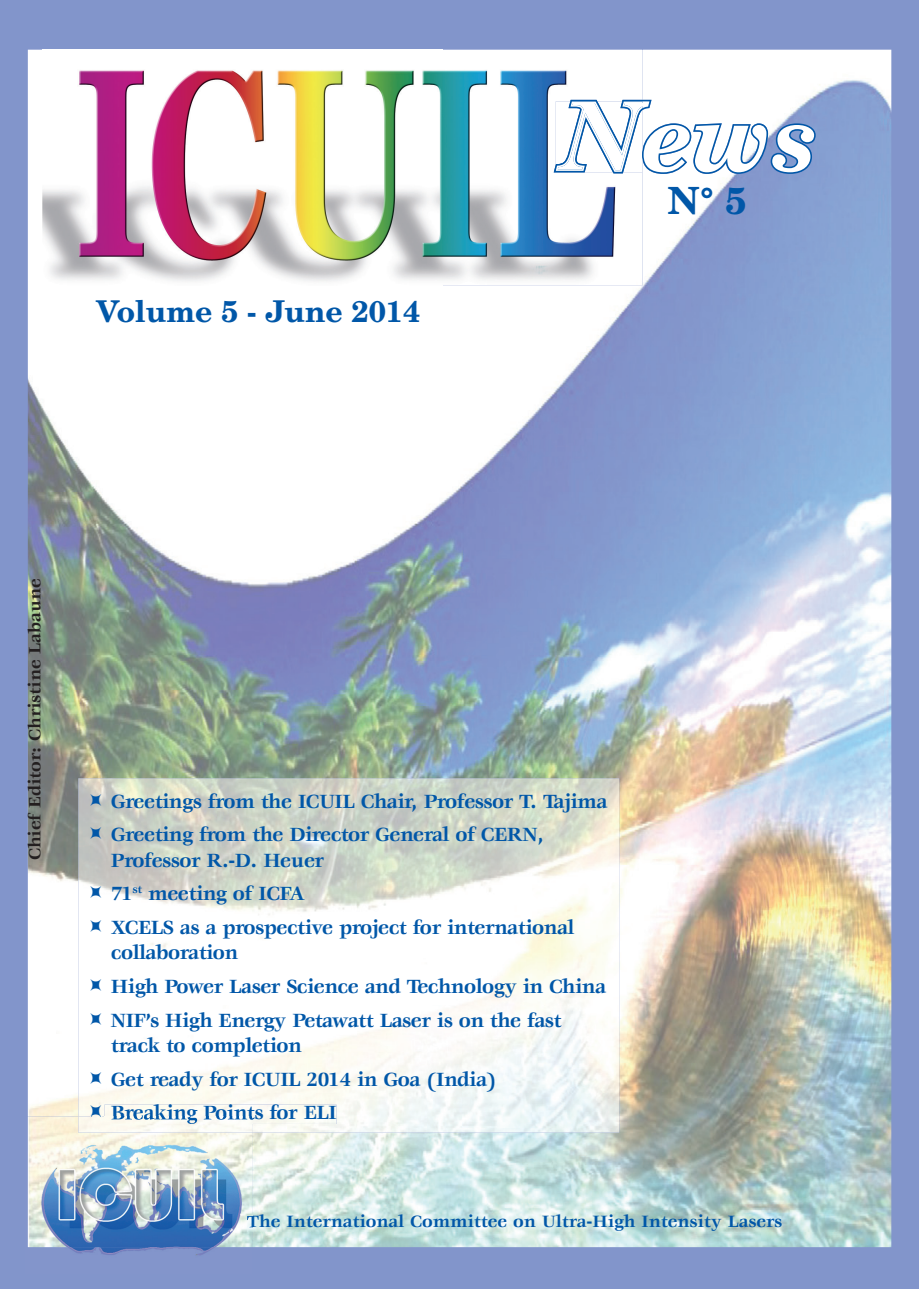
<style>
.page{position:relative;width:919px;height:1289px;background:#fff}
.page>*{position:absolute;margin:0;border:0;box-sizing:border-box;transform-origin:0 0}
.t1{font:italic 700 96.15px "New Century Schlbk LT Std";color:#fff}
.t2{font:700 37.5px "New Century Schlbk LT Std";color:#0157a8}
.t3{font:700 30px "New Century Schlbk LT Std";color:#0157a8}
.t4{font:700 21px/33.8px "Veljovic Std";letter-spacing:-.02em;color:#0157a8}
.t5{font:700 18px "Veljovic Std";color:#0157a8}
.t6{font:700 18px "Veljovic Std";color:#231f20}
</style>
<div class="page">
<img style="left:0;top:0;width:918px;height:1288px">
<img style="left:642px;top:50px;width:173px;height:50px">
<img style="left:77px;top:291px;width:363px;height:39px">
<img style="left:78px;top:778px;width:541px;height:354px">
<img style="left:105px;top:1104px;width:231px;height:19px">
<svg style="left:642px;top:100px;width:173px;height:74px"></svg>
<img style="left:43px;top:45px;width:599px;height:241px">
<img style="left:553px;top:100px;width:89px;height:73px">
<img style="left:555px;top:101px;width:87px;height:71px">
<img style="left:25px;top:1116px;width:227px;height:158px">
<img style="left:28px;top:1116px;width:224px;height:131px">
<img style="left:78px;top:1116px;width:174px;height:16px">
<img style="left:105px;top:1116px;width:147px;height:7px">
<img style="left:247px;top:1214px;width:5px;height:17px">
<svg style="left:91px;top:794px;width:10px;height:11px"></svg>
<svg style="left:91px;top:828px;width:10px;height:11px"></svg>
<svg style="left:91px;top:887px;width:10px;height:11px"></svg>
<svg style="left:91px;top:920px;width:10px;height:11px"></svg>
<svg style="left:91px;top:979px;width:10px;height:11px"></svg>
<svg style="left:91px;top:1013px;width:10px;height:11px"></svg>
<svg style="left:91px;top:1072px;width:10px;height:11px"></svg>
<svg style="left:91px;top:1106px;width:10px;height:11px"></svg>
<h3 class="t3" style="left:96px;top:292px;width:325px">Volume 5 - June 2014</h3>
<h1 class="t1" style="left:561px;top:76px;width:258px">News</h1>
<h2 class="t2" style="left:668px;top:177px;width:80px">N° 5</h2>
<p class="t6" style="left:25px;top:860px;width:283px;rotate:-90deg">Chief Editor: Christine Labaune</p>
<p class="t4" style="left:111px;top:785px;width:498px">Greetings from the ICUIL Chair, Professor T. Tajima<br>Greeting from the Director General of CERN,</p>
<p class="t4" style="left:111px;top:844px;width:465px">Professor R.-D. Heuer<br>71<sup>st</sup> meeting of ICFA<br>XCELS as a prospective project for international</p>
<p class="t4" style="left:111px;top:936px;width:496px">collaboration<br>High Power Laser Science and Technology in China<br>NIF’s High Energy Petawatt Laser is on the fast</p>
<p class="t4" style="left:111px;top:1029px;width:387px">track to completion<br>Get ready for ICUIL 2014 in Goa (India)<br>Breaking Points for ELI</p>
<p class="t5" style="left:247px;top:1211px;width:537px">The International Committee on Ultra-High Intensity Lasers</p>
</div>
